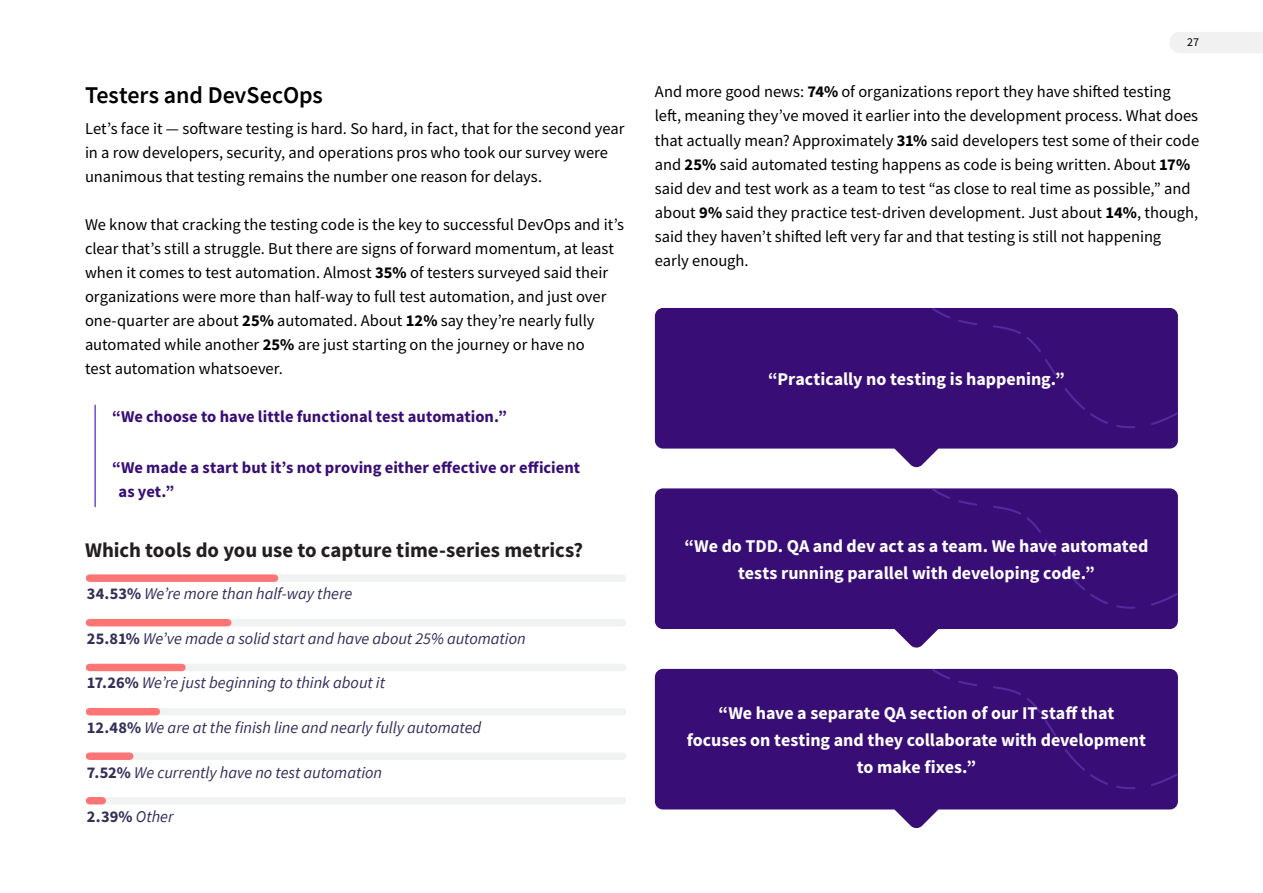
<style>
.page{position:relative;width:1263px;height:893px;background:#fff}
.page>*{position:absolute;margin:0;border:0;box-sizing:border-box;transform-origin:0 0}
.t1{font:600 24px "Source Sans Pro";color:#000}
.t2{font:700 20.85px "Source Sans Pro";color:#231f20}
.t3{font:700 18px/27px "Source Sans Pro";color:#fff;text-align:center}
.t4{font:16.5px/24px "Source Sans Pro";color:#000}
.t5{font:700 16.5px/24px "Source Sans Pro";color:#380d75}
.t6{font:italic 16.35px "Source Sans Pro";letter-spacing:-.005em;color:#322f5b}
.t7{font:700 16.35px "Source Sans Pro";color:#322f5b}
.t8{font:12px "Source Sans Variable";color:#000}
.s1{font-weight:700}
.s2{font-weight:700;font-style:normal}
.s3{font-weight:400;font-style:italic}
</style>
<div class="page">
<div style="left:90px;top:574px;width:533px;height:8px;background:#f1f2f2"></div>
<div style="left:90px;top:797px;width:533px;height:7px;background:#f1f2f2"></div>
<div style="left:90px;top:752px;width:533px;height:8px;background:#f1f2f2"></div>
<div style="left:90px;top:619px;width:533px;height:7px;background:#f1f2f2"></div>
<div style="left:90px;top:664px;width:533px;height:7px;background:#f1f2f2"></div>
<div style="left:90px;top:708px;width:533px;height:7px;background:#f1f2f2"></div>
<div style="left:90px;top:574px;width:185px;height:8px;background:#ff7575"></div>
<div style="left:90px;top:619px;width:138px;height:7px;background:#ff7575"></div>
<div style="left:90px;top:664px;width:92px;height:7px;background:#ff7575"></div>
<div style="left:90px;top:708px;width:66px;height:7px;background:#ff7575"></div>
<div style="left:90px;top:752px;width:40px;height:8px;background:#ff7575"></div>
<div style="left:90px;top:797px;width:12px;height:7px;background:#ff7575"></div>
<svg style="left:655px;top:308px;width:523px;height:160px;fill:#380d75"></svg>
<svg style="left:655px;top:488px;width:523px;height:160px;fill:#380d75"></svg>
<div style="left:932px;top:308px;width:246px;height:120px;background:#380d75"></div>
<div style="left:932px;top:488px;width:246px;height:121px;background:#380d75"></div>
<svg style="left:655px;top:669px;width:523px;height:159px;fill:#380d75"></svg>
<div style="left:932px;top:669px;width:246px;height:120px;background:#380d75"></div>
<hr style="left:94px;top:405px;width:2px;height:102px;background:#6e49cb">
<div style="left:1170px;top:32px;width:93px;height:21px;background:#f1f1f2"></div>
<h1 class="t1" style="left:85px;top:79px;width:239px">Testers and DevSecOps</h1>
<p class="t4" style="left:85px;top:116px;width:541px">Let’s face it — software testing is hard. So hard, in fact, that for the second year in a row developers, security, and operations pros who took our survey were unanimous that testing remains the number one reason for delays.</p>
<p class="t4" style="left:85px;top:212px;width:541px">We know that cracking the testing code is the key to successful DevOps and it’s clear that’s still a struggle. But there are signs of forward momentum, at least when it comes to test automation. Almost <span class="s1">35%</span> of testers surveyed said their organizations were more than half-way to full test automation, and just over one-quarter are about <span class="s1">25%</span> automated. About <span class="s1">12%</span> say they’re nearly fully automated while another <span class="s1">25%</span> are just starting on the journey or have no<br>test automation whatsoever.</p>
<p class="t5" style="left:112px;top:404px;width:396px">“We choose to have little functional test automation.”</p>
<p class="t5" style="left:119px;top:455px;width:463px;text-indent:-7px">“We made a start but it’s not proving either effective or efficient as yet.”</p>
<p class="t2" style="left:85px;top:536px;width:499px">Which tools do you use to capture time-series metrics?</p>
<p class="t6" style="left:87px;top:583px;width:267px"><span class="s2">34.53%</span> We’re more than half-way there</p>
<p class="t6" style="left:87px;top:628px;width:440px"><span class="s2">25.81%</span> We’ve made a solid start and have about 25% automation</p>
<p class="t6" style="left:87px;top:673px;width:300px"><span class="s2">17.26%</span> We’re just beginning to think about it</p>
<p class="t6" style="left:87px;top:717px;width:396px"><span class="s2">12.48%</span> We are at the finish line and nearly fully automated</p>
<p class="t6" style="left:87px;top:762px;width:297px"><span class="s2">7.52%</span> We currently have no test automation</p>
<p class="t7" style="left:87px;top:805px;width:88px">2.39% <span class="s3">Other</span></p>
<p class="t8" style="left:1187px;top:35px;width:13px">27</p>
<p class="t4" style="left:655px;top:80px;width:546px">And more good news: <span class="s1">74%</span> of organizations report they have shifted testing left, meaning they’ve moved it earlier into the development process. What does that actually mean? Approximately <span class="s1">31%</span> said developers test some of their code and <span class="s1">25%</span> said automated testing happens as code is being written. About <span class="s1">17% </span>said dev and test work as a team to test “as close to real time as possible,” and about <span class="s1">9%</span> said they practice test-driven development. Just about <span class="s1">14%</span>, though, said they haven’t shifted left very far and that testing is still not happening early enough.</p>
<p class="t3" style="left:768px;top:365px;width:298px">“Practically no testing is happening.”</p>
<p class="t3" style="left:684px;top:532px;width:465px">“We do TDD. QA and dev act as a team. We have automated tests running parallel with developing code.”</p>
<p class="t3" style="left:687px;top:699px;width:461px">“We have a separate QA section of our IT staff that focuses on testing and they collaborate with development to make fixes.”</p>
</div>
